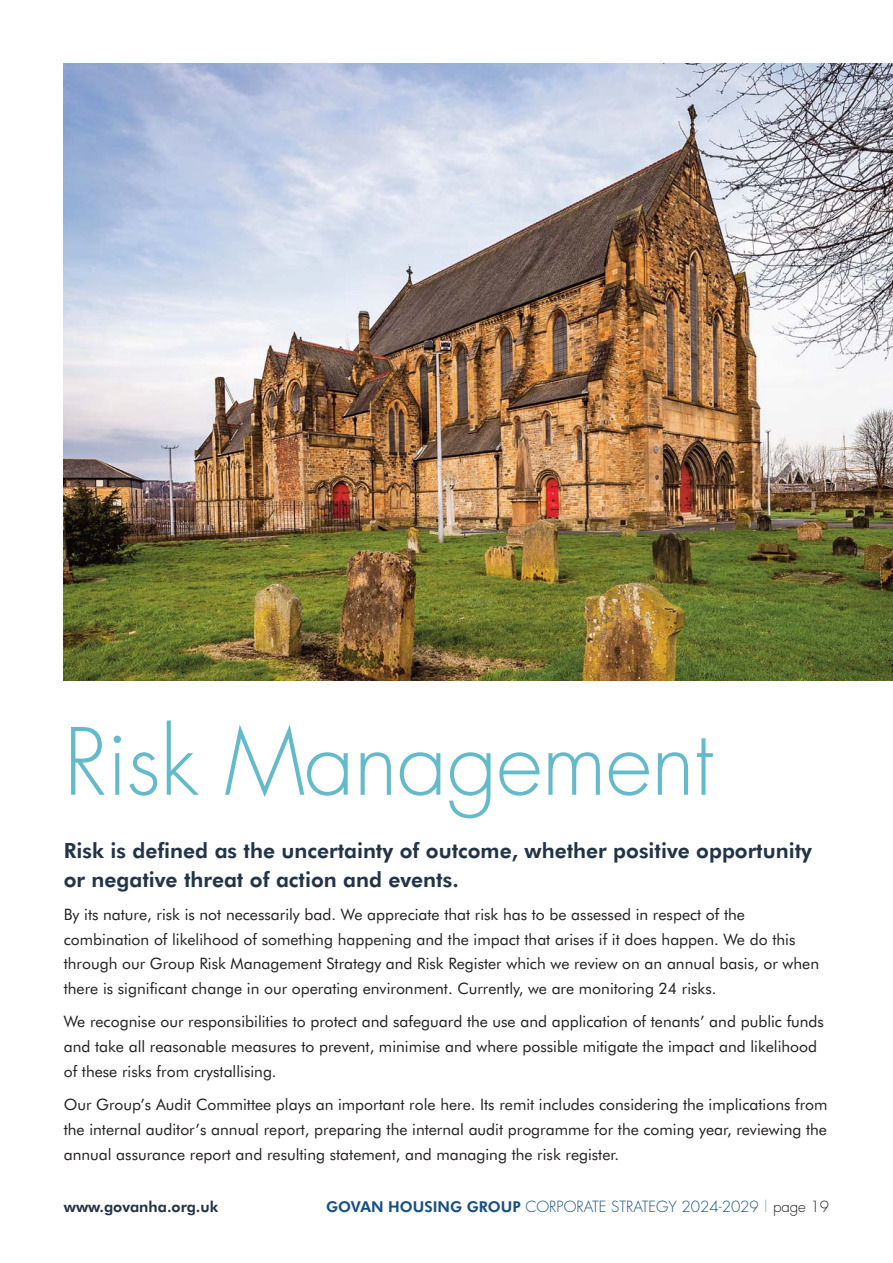
<style>
.page{position:relative;width:893px;height:1263px;background:#fff}
.page>*{position:absolute;margin:0;border:0;box-sizing:border-box;transform-origin:0 0}
.t1{font:300 90px "Futura";letter-spacing:-.01em;color:#62baca}
.t2{font:800 21px/28.5px "Futura BT";color:#223447}
.t3{font:15.75px/24.8px "Futura BT";color:#231f20}
.t4{font:300 15px "Futura";color:#164f85}
.t5{font:800 15px "Futura BT";color:#223447}
.s1{font-family:"Futura BT";font-weight:800}
.s2{color:#62baca}
.s3{color:#231f20}
</style>
<div class="page">
<hr style="left:0;top:0;width:1px;height:1263px;background:#7ea7bf">
<img style="left:64px;top:64px;width:829px;height:616px">
<h1 class="t1" style="left:64px;top:721px;width:651px">Risk Management</h1>
<h2 class="t2" style="left:64px;top:837px;width:750px">Risk is defined as the uncertainty of outcome, whether positive opportunity or negative threat of action and events.</h2>
<p class="t3" style="left:64px;top:903px;width:757px">By its nature, risk is not necessarily bad. We appreciate that risk has to be assessed in respect of the combination of likelihood of something happening and the impact that arises if it does happen. We do this through our Group Risk Management Strategy and Risk Register which we review on an annual basis, or when there is significant change in our operating environment. Currently, we are monitoring 24 risks.</p>
<p class="t3" style="left:64px;top:1010px;width:762px">We recognise our responsibilities to protect and safeguard the use and application of tenants’ and public funds and take all reasonable measures to prevent, minimise and where possible mitigate the impact and likelihood of these risks from crystallising.</p>
<p class="t3" style="left:64px;top:1093px;width:765px;text-align:justify">Our Group’s Audit Committee plays an important role here. Its remit includes considering the implications from the internal auditor’s annual report, preparing the internal audit programme for the coming year, reviewing the annual assurance report and resulting statement, and managing the risk register.</p>
<p class="t5" style="left:64px;top:1199px;width:156px">www.govanha.org.uk</p>
<p class="t4" style="left:326px;top:1199px;width:505px"><span class="s1">GOVAN HOUSING GROUP</span> CORPORATE STRATEGY 2024-2029 <span class="s2">|</span> <span class="s3">page 19</span></p>
</div>
